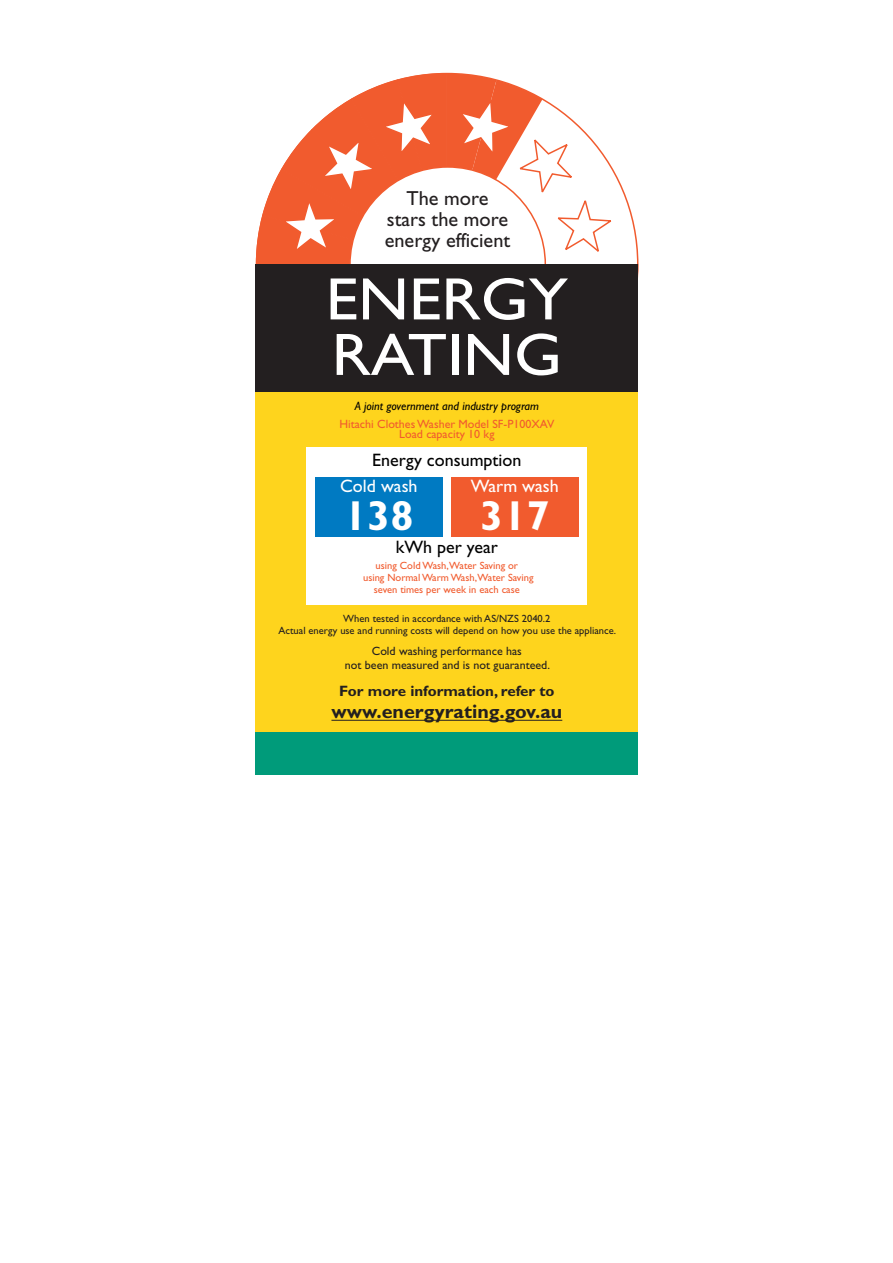
<style>
.page{position:relative;width:893px;height:1263px;background:#fff}
.page>*{position:absolute;margin:0;border:0;box-sizing:border-box;transform-origin:0 0}
.t1{font:60px/55.5px "Gill Sans";color:#fff;scale:1.08 1}
.t2{font:700 42px "Gill Sans";color:#fff}
.t3{font:20.25px/21.3px "Gill Sans";color:#231f20;text-align:center}
.t4{font:700 19.5px "Gill Sans";color:#231f20}
.t5{font:18px "Gill Sans";color:#000}
.t6{font:18px "Gill Sans";color:#fff}
.t7{font:700 15px "Gill Sans";color:#231f20}
.t8{font:12px/14.4px "Gill Sans";color:#231f20;text-align:center}
.t9{font:12px/10.5px "Gill Sans";color:#f15b2e;text-align:center}
.t10{font:italic 12px "Gill Sans";color:#000}
.t11{font:10.5px/12.6px "Gill Sans";color:#231f20;text-align:center}
.t12{font:10.5px/12px "Gill Sans";color:#f15b2e;text-align:center}
</style>
<div class="page">
<svg style="left:255px;top:73px;width:384px;height:384px"></svg>
<div style="left:256px;top:392px;width:382px;height:340px;background:#fed41d"></div>
<div style="left:256px;top:264px;width:382px;height:128px;background:#231f20"></div>
<div style="left:307px;top:447px;width:280px;height:157px;background:#fff"></div>
<div style="left:315px;top:477px;width:128px;height:59px;background:#007ac2"></div>
<div style="left:451px;top:477px;width:128px;height:59px;background:#f15b2e"></div>
<div style="left:256px;top:732px;width:382px;height:42px;background:#009b7a"></div>
<hr style="left:331px;top:720px;width:231px;height:1px;background:#231f20">
<h3 class="t3" style="left:385px;top:187px;width:127px">The more stars the more energy efficient</h3>
<h1 class="t1" style="left:326px;top:272px;width:226px">ENERGY<br>RATING</h1>
<p class="t10" style="left:355px;top:399px;width:186px">A joint government and industry program</p>
<p class="t9" style="left:339px;top:419px;width:216px">Hitachi Clothes Washer Model SF-P100XAV<br>Load capacity 10 kg</p>
<h3 class="t5" style="left:372px;top:449px;width:151px">Energy consumption</h3>
<h3 class="t6" style="left:340px;top:476px;width:79px">Cold wash</h3>
<h3 class="t6" style="left:471px;top:476px;width:89px">Warm wash</h3>
<h2 class="t2" style="left:344px;top:491px;width:71px">138</h2>
<h2 class="t2" style="left:480px;top:491px;width:71px">317</h2>
<h3 class="t5" style="left:396px;top:537px;width:104px">kWh per year</h3>
<p class="t12" style="left:363px;top:559px;width:172px">using Cold Wash,Water Saving or<br>using Normal Warm Wash,Water Saving seven times per week in each case</p>
<p class="t11" style="left:279px;top:612px;width:339px">When tested in accordance with AS/NZS 2040.2<br>Actual energy use and running costs will depend on how you use the appliance.</p>
<p class="t8" style="left:345px;top:643px;width:206px">Cold washing performance has<br>not been measured and is not guaranteed.</p>
<h3 class="t7" style="left:339px;top:682px;width:217px">For more information, refer to</h3>
<h3 class="t4" style="left:331px;top:700px;width:232px">www.energyrating.gov.au</h3>
</div>
